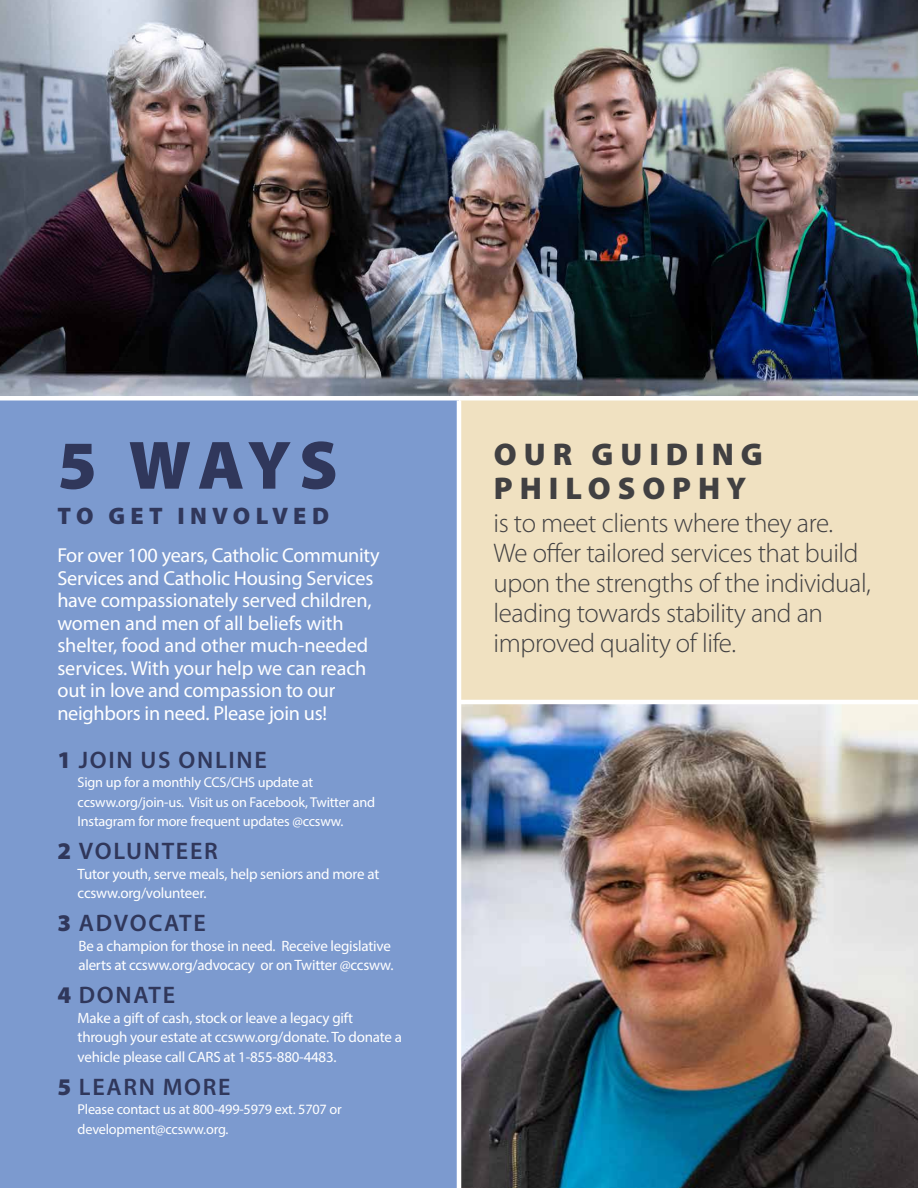
<style>
.page{position:relative;width:918px;height:1188px;background:#fff}
.page>*{position:absolute;margin:0;border:0;box-sizing:border-box;transform-origin:0 0}
.t1{font:900 69px "Myriad Pro";color:#30375b}
.t2{font:900 31.5px/34.5px "Myriad Pro";letter-spacing:.22em;color:#414042}
.t3{font:300 27px/30px "Myriad Pro";letter-spacing:-.015em;color:#414042}
.t4{font:600 24px "Myriad Pro";letter-spacing:.07em;color:#30375b}
.t5{font:900 24px "Myriad Pro";letter-spacing:.215em;color:#30375b}
.t6{font:20.25px/22.5px "Myriad Pro";letter-spacing:-.015em;color:#fff}
.t7{font:15px/19.5px "Myriad Pro";letter-spacing:-.015em;color:#fff}
.t8{font:14.25px/19.5px "Myriad Pro";letter-spacing:-.015em;color:#fff}
.s1{font-weight:900}
</style>
<div class="page">
<div style="left:0;top:396px;width:459px;height:792px;background:#7c9acf"></div>
<div style="left:460px;top:370px;width:458px;height:361px;background:#f0e1c1"></div>
<img style="left:461px;top:704px;width:457px;height:484px">
<hr style="left:460px;top:700px;width:458px;height:4px;background:#fff">
<img style="left:0;top:0;width:918px;height:396px">
<div style="left:0;top:396px;width:918px;height:5px;background:#fff"></div>
<hr style="left:457px;top:401px;width:4px;height:787px;background:#fff">
<h1 class="t1" style="left:57px;top:419px;width:282px">5 WAYS</h1>
<h3 class="t5" style="left:58px;top:499px;width:273px">TO GET INVOLVED</h3>
<p class="t6" style="left:57px;top:544px;width:324px">For over 100 years, Catholic Community Services and Catholic Housing Services have compassionately served children, women and men of all beliefs with shelter, food and other much-needed services. With your help we can reach out in love and compassion to our neighbors in need. Please join us!</p>
<h3 class="t4" style="left:57px;top:744px;width:211px"><span class="s1">1</span> JOIN US ONLINE</h3>
<p class="t8" style="left:78px;top:772px;width:299px">Sign up for a monthly CCS/CHS update at ccsww.org/join-us. Visit us on Facebook, Twitter and<br>Instagram for more frequent updates @ccsww.</p>
<h3 class="t4" style="left:57px;top:836px;width:162px"><span class="s1">2</span> VOLUNTEER</h3>
<p class="t7" style="left:78px;top:864px;width:303px">Tutor youth, serve meals, help seniors and more at ccsww.org/volunteer.</p>
<h3 class="t4" style="left:57px;top:908px;width:150px"><span class="s1">3</span> ADVOCATE</h3>
<p class="t7" style="left:78px;top:936px;width:317px">Be a champion for those in need. Receive legislative alerts at ccsww.org/advocacy or on Twitter @ccsww.</p>
<h3 class="t4" style="left:57px;top:980px;width:119px"><span class="s1">4</span> DONATE</h3>
<p class="t7" style="left:78px;top:1008px;width:326px">Make a gift of cash, stock or leave a legacy gift through your estate at ccsww.org/donate. To donate a vehicle please call CARS at 1-855-880-4483.</p>
<h3 class="t4" style="left:57px;top:1071px;width:175px"><span class="s1">5</span> LEARN MORE</h3>
<p class="t8" style="left:78px;top:1099px;width:266px">Please contact us at 800-499-5979 ext. 5707 or development@ccsww.org.</p>
<h2 class="t2" style="left:494px;top:435px;width:270px">OUR GUIDING<br>PHILOSOPHY</h2>
<h3 class="t3" style="left:494px;top:508px;width:379px">is to meet clients where they are.<br>We offer tailored services that build upon the strengths of the individual, leading towards stability and an improved quality of life.</h3>
</div>
